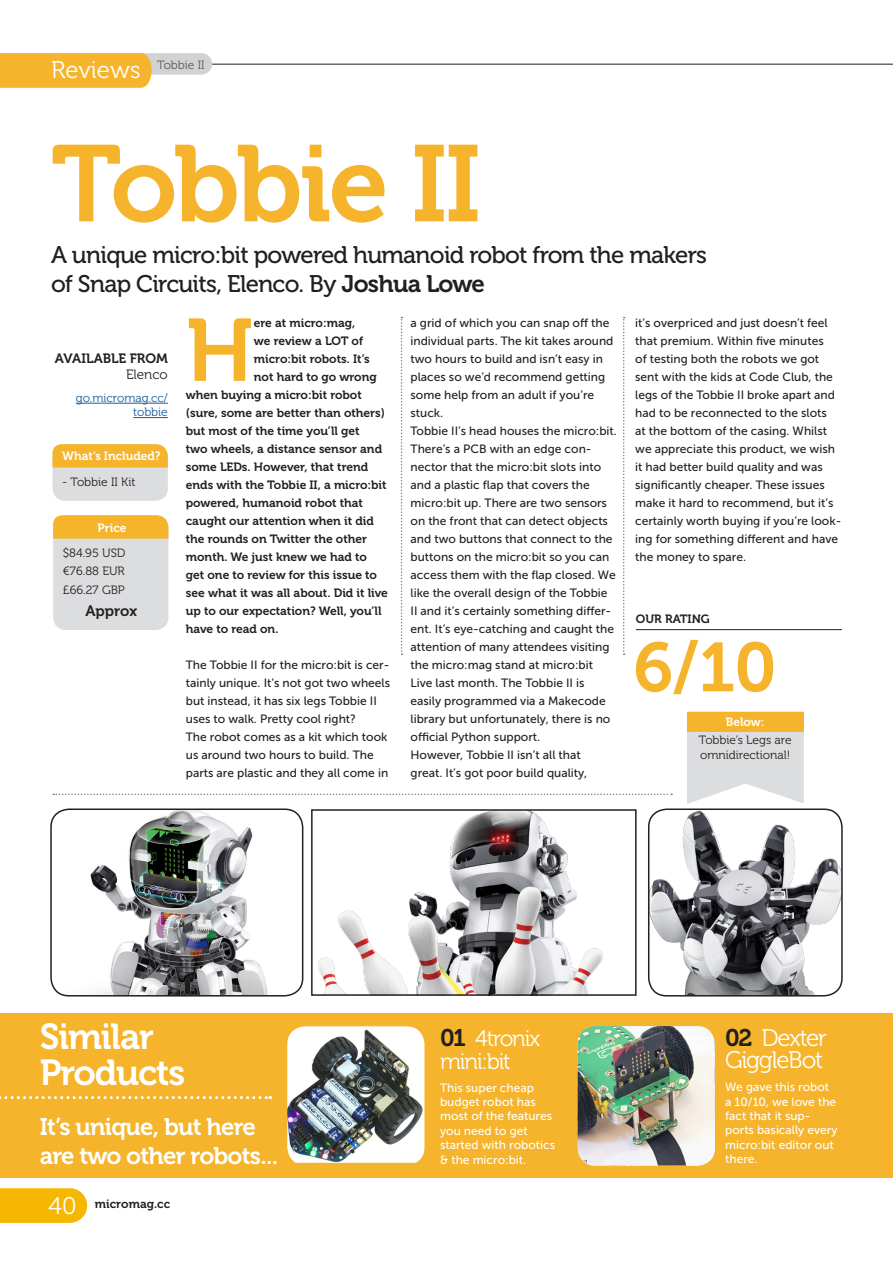
<style>
.page{position:relative;width:893px;height:1263px;background:#fff}
.page>*{position:absolute;margin:0;border:0;box-sizing:border-box;transform-origin:0 0}
.Lead_Headline{font:108px "Museo 700";letter-spacing:-.035em;color:#f5b42b}
.Lead_1st_Par{font:88.05px "Museo 700";color:#f5b42b}
.Pullout_Quote{font:69px "Museo 700";color:#f5b42b}
.Downpage_Headline{font:36px/36px "Museo 700";letter-spacing:-.03em;color:#fff}
.Underline{font:24px/28.8px "Museo 500";letter-spacing:-.03em;color:#231f20}
.t1{font:24px/28.8px "Museo 700";letter-spacing:-.03em;color:#fff}
.List_Heading_-_White{font:24px/22.2px "Museo 300";letter-spacing:-.05em;color:#fff}
.List_Heading_-_White-2{font:24px "Museo 300";color:#fff}
.List_Heading_-_White-3{font:22.5px/22.2px "Museo 300";letter-spacing:-.05em;color:#fff}
.Stats_-_Panel{font:15px "Museo 700";color:#231f20}
.t2{font:13.5px "Museo 700";color:#231f20}
.Stats_Body{font:13.5px "Museo 300";color:#231f20}
.Lead_-_Body{font:12px/18px "Museo Sans 500";color:#231f20}
.Lead_1st_Par-2{font:12px "Museo 700";color:#231f20}
.Downpage_-_Body_-_Wh{font:12px/14.4px "Museo Sans 500";color:#fff}
.Stats_-_Panel-2{font:12px/14.4px "Museo 300";color:#231f20}
.t3{font:12px "Museo 700";color:#fff}
.Stats_Body-2{font:12px/14.4px "Museo 300";color:#175d9e;text-align:right}
.t4{font:12px "Museo 300";letter-spacing:-.005em;color:#57585a}
.s1{font-family:"Museo 700"}
.s2{font-family:"Museo 700";font-size:24px;color:#231f20}
.s3{font-family:"Museo 700";color:#231f20}
</style>
<div class="page">
<img style="left:51px;top:809px;width:252px;height:187px">
<div style="left:50px;top:808px;width:253px;height:188px;border:2px solid #231f20;border-radius:18px"></div>
<div style="left:53px;top:444px;width:115px;height:57px;background:#dcdddf;border-radius:13px"></div>
<svg style="left:53px;top:444px;width:115px;height:24px;background:#f4b633"></svg>
<hr style="left:76px;top:403px;width:92px;height:1px;background:#175d9e">
<hr style="left:133px;top:417px;width:35px;height:1px;background:#175d9e">
<hr style="left:636px;top:629px;width:206px;height:1px;background:#231f20">
<img style="left:318px;top:812px;width:285px;height:181px">
<div style="left:311px;top:809px;width:326px;height:187px;border:2px solid #231f20"></div>
<div style="left:0;top:1013px;width:893px;height:165px;background:#f5b42b"></div>
<hr style="left:5px;top:64px;width:888px;height:1px;background:#231f20">
<svg style="left:0;top:53px;width:212px;height:35px;background:#efc263"></svg>
<img style="left:287px;top:1026px;width:137px;height:137px">
<svg style="left:0;top:1096px;width:271px;height:3px"></svg>
<svg style="left:401px;top:317px;width:1px;height:338px"></svg>
<svg style="left:623px;top:317px;width:2px;height:338px"></svg>
<svg style="left:53px;top:793px;width:619px;height:2px"></svg>
<div style="left:53px;top:515px;width:115px;height:115px;background:#dcdddf;border-radius:13px"></div>
<svg style="left:53px;top:515px;width:115px;height:24px;background:#f4b633"></svg>
<img style="left:649px;top:811px;width:193px;height:185px">
<div style="left:648px;top:808px;width:195px;height:188px;border:2px solid #231f20;border-radius:18px"></div>
<svg style="left:687px;top:711px;width:117px;height:93px;background:#e1e2e3"></svg>
<div style="left:687px;top:712px;width:117px;height:20px;background:#f5b42b"></div>
<img style="left:578px;top:1026px;width:137px;height:139px">
<svg style="left:0;top:1188px;width:87px;height:35px;background:#f5ba0c"></svg>
<p class="List_Heading_-_White-2" style="left:51px;top:56px;width:91px">Reviews</p>
<p class="t4" style="left:157px;top:58px;width:49px">Tobbie II</p>
<p class="Lead_Headline" style="left:51px;top:124px;width:432px">Tobbie II</p>
<p class="Underline" style="left:51px;top:241px;width:658px">A unique micro:bit powered humanoid robot from the makers of Snap Circuits, Elenco. By <span class="s1">Joshua Lowe</span></p>
<p class="t2" style="left:55px;top:351px;width:115px">AVAILABLE FROM</p>
<p class="Stats_Body" style="left:126px;top:367px;width:43px">Elenco</p>
<p class="Stats_Body-2" style="left:76px;top:391px;width:94px">go.micromag.cc/ tobbie</p>
<p class="t3" style="left:62px;top:450px;width:100px">What’s Included?</p>
<p class="Stats_-_Panel-2" style="left:62px;top:474px;width:75px">- Tobbie II Kit</p>
<p class="t3" style="left:98px;top:521px;width:30px">Price</p>
<p class="Stats_-_Panel-2" style="left:63px;top:545px;width:64px">$84.95 USD</p>
<p class="Stats_-_Panel-2" style="left:63px;top:564px;width:64px">€76.88 EUR</p>
<p class="Stats_-_Panel-2" style="left:63px;top:583px;width:64px">£66.27 GBP</p>
<p class="Stats_-_Panel" style="left:86px;top:603px;width:53px">Approx</p>
<p class="Lead_1st_Par" style="left:186px;top:301px;width:70px">H</p>
<p class="Lead_1st_Par-2" style="left:254px;top:316px;width:103px">ere at micro:mag,</p>
<p class="Lead_1st_Par-2" style="left:254px;top:334px;width:111px">we review a LOT of</p>
<p class="Lead_1st_Par-2" style="left:254px;top:352px;width:117px">micro:bit robots. It’s</p>
<p class="Lead_1st_Par-2" style="left:254px;top:370px;width:124px">not hard to go wrong</p>
<p class="Lead_1st_Par-2" style="left:186px;top:388px;width:177px">when buying a micro:bit robot</p>
<p class="Lead_1st_Par-2" style="left:186px;top:406px;width:201px">(sure, some are better than others)</p>
<p class="Lead_1st_Par-2" style="left:186px;top:424px;width:175px">but most of the time you’ll get</p>
<p class="Lead_1st_Par-2" style="left:186px;top:442px;width:198px">two wheels, a distance sensor and</p>
<p class="Lead_1st_Par-2" style="left:186px;top:460px;width:184px">some LEDs. However, that trend</p>
<p class="Lead_1st_Par-2" style="left:186px;top:478px;width:202px">ends with the Tobbie II, a micro:bit</p>
<p class="Lead_1st_Par-2" style="left:186px;top:496px;width:179px">powered, humanoid robot that</p>
<p class="Lead_1st_Par-2" style="left:186px;top:514px;width:190px">caught our attention when it did</p>
<p class="Lead_1st_Par-2" style="left:186px;top:532px;width:183px">the rounds on Twitter the other</p>
<p class="Lead_1st_Par-2" style="left:186px;top:550px;width:183px">month. We just knew we had to</p>
<p class="Lead_1st_Par-2" style="left:186px;top:568px;width:193px">get one to review for this issue to</p>
<p class="Lead_1st_Par-2" style="left:186px;top:586px;width:204px">see what it was all about. Did it live</p>
<p class="Lead_1st_Par-2" style="left:186px;top:604px;width:197px">up to our expectation? Well, you’ll</p>
<p class="Lead_1st_Par-2" style="left:186px;top:622px;width:94px">have to read on.</p>
<p class="Lead_-_Body" style="left:186px;top:656px;width:206px">The Tobbie II for the micro:bit is cer&shy;tainly unique. It’s not got two wheels but instead, it has six legs Tobbie II uses to walk. Pretty cool right?<br>The robot comes as a kit which took us around two hours to build. The parts are plastic and they all come in</p>
<p class="Lead_-_Body" style="left:411px;top:314px;width:208px">a grid of which you can snap off the individual parts. The kit takes around two hours to build and isn’t easy in places so we’d recommend getting some help from an adult if you’re stuck.<br>Tobbie II’s head houses the micro:bit.<br>There’s a PCB with an edge con&shy;nector that the micro:bit slots into and a plastic flap that covers the micro:bit up. There are two sensors on the front that can detect objects and two buttons that connect to the buttons on the micro:bit so you can access them with the flap closed. We like the overall design of the Tobbie II and it’s certainly something differ&shy;ent. It’s eye-catching and caught the attention of many attendees visiting the micro:mag stand at micro:bit Live last month. The Tobbie II is easily programmed via a Makecode library but unfortunately, there is no official Python support.<br>However, Tobbie II isn’t all that<br>great. It’s got poor build quality,</p>
<p class="Lead_-_Body" style="left:635px;top:314px;width:208px">it’s overpriced and just doesn’t feel that premium. Within five minutes<br>of testing both the robots we got sent with the kids at Code Club, the legs of the Tobbie II broke apart and had to be reconnected to the slots<br>at the bottom of the casing. Whilst we appreciate this product, we wish it had better build quality and was significantly cheaper. These issues make it hard to recommend, but it’s certainly worth buying if you’re look&shy;ing for something different and have the money to spare.</p>
<p class="Lead_1st_Par-2" style="left:636px;top:613px;width:76px">OUR RATING</p>
<p class="Pullout_Quote" style="left:634px;top:629px;width:144px">6/10</p>
<p class="t3" style="left:726px;top:715px;width:40px">Below:</p>
<p class="Stats_-_Panel-2" style="left:699px;top:733px;width:94px">Tobbie’s Legs are omnidirectional!</p>
<p class="Downpage_Headline" style="left:40px;top:1019px;width:147px">Similar<br>Products</p>
<p class="t1" style="left:40px;top:1113px;width:240px">It’s unique, but here are two other robots...</p>
<p class="List_Heading_-_White" style="left:49px;top:1195px;width:29px">40</p>
<p class="Lead_1st_Par-2" style="left:95px;top:1197px;width:77px">micromag.cc</p>
<p class="List_Heading_-_White-3" style="left:440px;top:1028px;width:101px"><span class="s2">01</span> 4tronix mini:bit</p>
<p class="Downpage_-_Body_-_Wh" style="left:440px;top:1080px;width:116px">This super cheap budget robot has most of the features you need to get started with robotics &amp; the micro:bit.</p>
<p class="List_Heading_-_White" style="left:725px;top:1027px;width:103px"><span class="s3">02</span> Dexter<br>GiggleBot</p>
<p class="Downpage_-_Body_-_Wh" style="left:725px;top:1080px;width:114px">We gave this robot a 10/10, we love the fact that it sup&shy;ports basically every micro:bit editor out there.</p>
</div>
